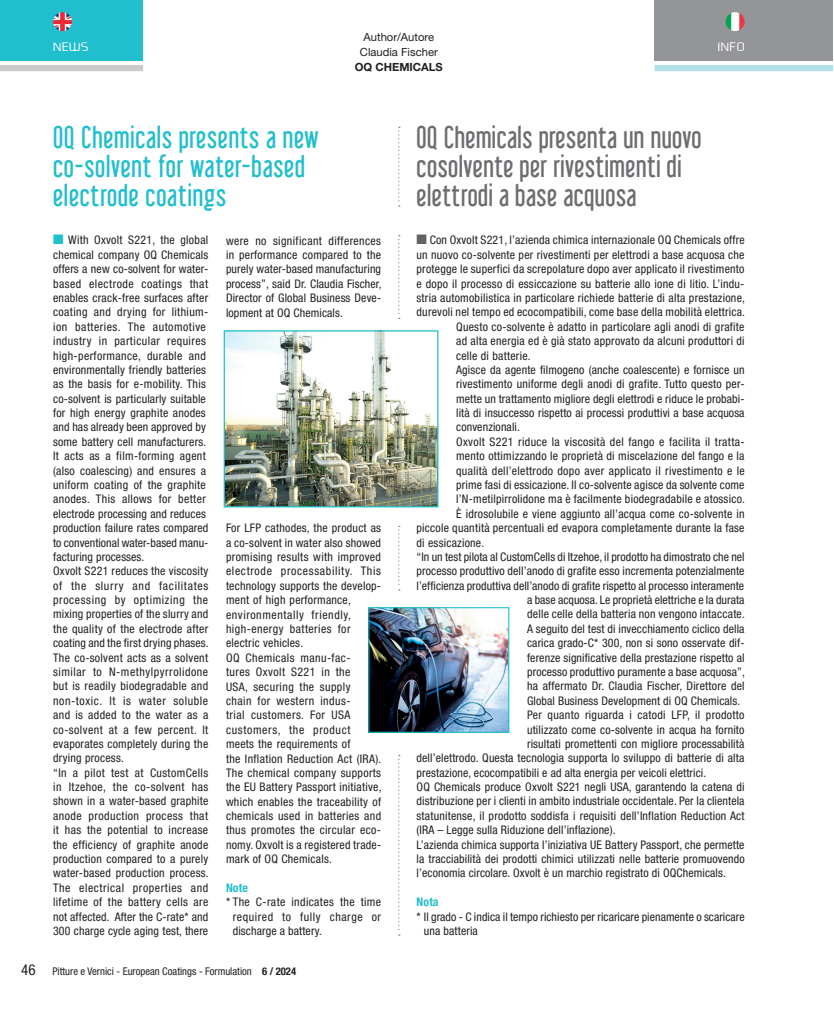
<style>
.page{position:relative;width:834px;height:1011px;background:#fff}
.page>*{position:absolute;margin:0;border:0;box-sizing:border-box;transform-origin:0 0}
.t1{font:27.5px/28.8px "Libel Suit";letter-spacing:.02em;color:#6c6d70}
.t2{font:27.5px/28.8px "Libel Suit";letter-spacing:.03em;color:#21bece}
.t3{font:12.5px "Ea Designer";letter-spacing:.025em;color:#fff}
.t4{font:condensed 11.88px/14.4px "Helvetica Neue";letter-spacing:.02em;color:#231f20}
.t5{font:700 condensed 11.88px "Helvetica Neue";letter-spacing:.01em;color:#21bece}
.t6{font:11.25px/15px "Helvetica Neue";color:#231f20;text-align:center}
.t7{font:700 11.25px "Helvetica Neue";color:#231f20}
.t8{font:condensed 10.62px "Helvetica Neue";color:#231f20}
.s1{color:#21bece}
.s2{font-size:15px}
.s3{font-weight:700}
.s4{color:#636366}
</style>
<div class="page">
<div style="left:0;top:0;width:143px;height:61px;background:#21bece"></div>
<div style="left:654px;top:65px;width:179px;height:6px;background:#b3e1e9"></div>
<img style="left:53px;top:12px;width:19px;height:19px;border-radius:9px">
<div style="left:0;top:65px;width:143px;height:6px;background:#cacbcd"></div>
<img style="left:226px;top:332px;width:210px;height:173px">
<div style="left:224px;top:330px;width:214px;height:177px;border:1px solid #21bece"></div>
<img style="left:370px;top:609px;width:137px;height:122px">
<div style="left:368px;top:607px;width:141px;height:126px;border:1px solid #21bece"></div>
<svg style="left:398px;top:127px;width:2px;height:80px"></svg>
<svg style="left:398px;top:235px;width:2px;height:84px"></svg>
<svg style="left:398px;top:755px;width:2px;height:180px"></svg>
<svg style="left:398px;top:526px;width:2px;height:64px"></svg>
<div style="left:654px;top:0;width:179px;height:61px;background:#939598"></div>
<p class="t6" style="left:360px;top:29px;width:79px">Author/Autore<br>Claudia Fischer</p>
<p class="t7" style="left:355px;top:60px;width:90px">OQ CHEMICALS</p>
<p class="t3" style="left:53px;top:40px;width:37px">NEWS</p>
<p class="t3" style="left:717px;top:40px;width:28px">INFO</p>
<h1 class="t2" style="left:53px;top:123px;width:267px">OQ Chemicals presents a new co-solvent for water-based electrode coatings</h1>
<h1 class="t1" style="left:416px;top:123px;width:286px">OQ Chemicals presenta un nuovo cosolvente per rivestimenti di elettrodi a base acquosa</h1>
<p class="t4" style="left:53px;top:233px;width:157px"><span class="s1">■</span> With Oxvolt S221, the global chemical company OQ Chemicals offers a new co-solvent for water&shy;based electrode coatings that enables crack-free surfaces after coating and drying for lithium&shy;ion batteries. The automotive industry in particular requires high-performance, durable and environmentally friendly batteries as the basis for e-mobility. This co-solvent is particularly suitable for high energy graphite anodes and has already been approved by some battery cell manufacturers.<br>It acts as a film-forming agent (also coalescing) and ensures a uniform coating of the graphite anodes. This allows for better electrode processing and reduces production failure rates compared to conventional water-based manu&shy;facturing processes.<br>Oxvolt S221 reduces the viscosity of the slurry and facilitates processing by optimizing the mixing properties of the slurry and the quality of the electrode after coating and the first drying phases.<br>The co-solvent acts as a solvent similar to N-methylpyrrolidone but is readily biodegradable and non-toxic. It is water soluble and is added to the water as a co-solvent at a few percent. It evaporates completely during the drying process.<br>“In a pilot test at CustomCells in Itzehoe, the co-solvent has shown in a water-based graphite anode production process that it has the potential to increase the efficiency of graphite anode production compared to a purely water-based production process.<br>The electrical properties and lifetime of the battery cells are not affected. After the C-rate* and<br>300 charge cycle aging test, there</p>
<p class="t4" style="left:226px;top:233px;width:157px;text-align:justify">were no significant differences in performance compared to the purely water-based manufacturing process”, said Dr. Claudia Fischer, Director of Global Business Deve&shy;lopment at OQ Chemicals.</p>
<p class="t4" style="left:226px;top:521px;width:157px">For LFP cathodes, the product as a co-solvent in water also showed promising results with improved electrode processability. This technology supports the develop&shy;ment of high performance, environmentally friendly, high-energy batteries for electric vehicles.<br>OQ Chemicals manu-fac-<br>tures Oxvolt S221 in the<br>USA, securing the supply<br>chain for western indus-<br>trial customers. For USA customers, the product meets the requirements of<br>the Inflation Reduction Act (IRA).<br>The chemical company supports the EU Battery Passport initiative, which enables the traceability of chemicals used in batteries and thus promotes the circular eco&shy;nomy. Oxvolt is a registered trade&shy;mark of OQ Chemicals.</p>
<p class="t5" style="left:226px;top:880px;width:23px">Note</p>
<p class="t4" style="left:233px;top:895px;width:150px;text-align:justify;text-indent:-7px">* The C-rate indicates the time required to fully charge or discharge a battery.</p>
<p class="t8" style="left:21px;top:965px;width:276px"><span class="s2">46</span> Pitture e Vernici - European Coatings - Formulation <span class="s3">6 / 2024</span></p>
<p class="t4" style="left:416px;top:233px;width:330px"><span class="s4">■</span> Con Oxvolt S221, l’azienda chimica internazionale OQ Chemicals offre</p>
<p class="t4" style="left:416px;top:247px;width:329px">un nuovo co-solvente per rivestimenti per elettrodi a base acquosa che</p>
<p class="t4" style="left:416px;top:262px;width:329px">protegge le superfici da screpolature dopo aver applicato il rivestimento</p>
<p class="t4" style="left:416px;top:276px;width:329px">e dopo il processo di essiccazione su batterie allo ione di litio. L’indu-</p>
<p class="t4" style="left:416px;top:290px;width:330px">stria automobilistica in particolare richiede batterie di alta prestazione,</p>
<p class="t4" style="left:416px;top:305px;width:330px">durevoli nel tempo ed ecocompatibili, come base della mobilità elettrica.</p>
<p class="t4" style="left:456px;top:319px;width:290px">Questo co-solvente è adatto in particolare agli anodi di grafite</p>
<p class="t4" style="left:456px;top:334px;width:290px">ad alta energia ed è già stato approvato da alcuni produttori di</p>
<p class="t4" style="left:456px;top:348px;width:76px">celle di batterie.</p>
<p class="t4" style="left:456px;top:362px;width:290px">Agisce da agente filmogeno (anche coalescente) e fornisce un</p>
<p class="t4" style="left:456px;top:377px;width:290px">rivestimento uniforme degli anodi di grafite. Tutto questo per-</p>
<p class="t4" style="left:456px;top:391px;width:290px">mette un trattamento migliore degli elettrodi e riduce le probabi-</p>
<p class="t4" style="left:456px;top:405px;width:290px">lità di insuccesso rispetto ai processi produttivi a base acquosa</p>
<p class="t4" style="left:456px;top:420px;width:65px">convenzionali.</p>
<p class="t4" style="left:456px;top:434px;width:290px">Oxvolt S221 riduce la viscosità del fango e facilita il tratta-</p>
<p class="t4" style="left:456px;top:449px;width:290px">mento ottimizzando le proprietà di miscelazione del fango e la</p>
<p class="t4" style="left:456px;top:463px;width:290px">qualità dell’elettrodo dopo aver applicato il rivestimento e le</p>
<p class="t4" style="left:456px;top:477px;width:290px">prime fasi di essicazione. Il co-solvente agisce da solvente come</p>
<p class="t4" style="left:456px;top:492px;width:290px">l’N-metilpirrolidone ma è facilmente biodegradabile e atossico.</p>
<p class="t4" style="left:456px;top:506px;width:290px">È idrosolubile e viene aggiunto all’acqua come co-solvente in</p>
<p class="t4" style="left:416px;top:520px;width:329px">piccole quantità percentuali ed evapora completamente durante la fase</p>
<p class="t4" style="left:416px;top:535px;width:69px">di essicazione.</p>
<p class="t4" style="left:416px;top:549px;width:329px">“In un test pilota al CustomCells di Itzehoe, il prodotto ha dimostrato che nel</p>
<p class="t4" style="left:416px;top:564px;width:329px">processo produttivo dell’anodo di grafite esso incrementa potenzialmente</p>
<p class="t4" style="left:416px;top:578px;width:329px">l’efficienza produttiva dell’anodo di grafite rispetto al processo interamente</p>
<p class="t4" style="left:527px;top:592px;width:219px">a base acquosa. Le proprietà elettriche e la durata</p>
<p class="t4" style="left:527px;top:607px;width:219px">delle celle della batteria non vengono intaccate.</p>
<p class="t4" style="left:527px;top:621px;width:219px">A seguito del test di invecchiamento ciclico della</p>
<p class="t4" style="left:527px;top:636px;width:219px">carica grado-C* 300, non si sono osservate dif-</p>
<p class="t4" style="left:527px;top:650px;width:219px">ferenze significative della prestazione rispetto al</p>
<p class="t4" style="left:527px;top:664px;width:219px">processo produttivo puramente a base acquosa”,</p>
<p class="t4" style="left:527px;top:679px;width:219px">ha affermato Dr. Claudia Fischer, Direttore del</p>
<p class="t4" style="left:527px;top:693px;width:215px">Global Business Development di OQ Chemicals.</p>
<p class="t4" style="left:527px;top:707px;width:219px">Per quanto riguarda i catodi LFP, il prodotto</p>
<p class="t4" style="left:527px;top:722px;width:219px">utilizzato come co-solvente in acqua ha fornito</p>
<p class="t4" style="left:527px;top:736px;width:219px">risultati promettenti con migliore processabilità</p>
<p class="t4" style="left:416px;top:751px;width:329px">dell’elettrodo. Questa tecnologia supporta lo sviluppo di batterie di alta</p>
<p class="t4" style="left:416px;top:765px;width:291px">prestazione, ecocompatibili e ad alta energia per veicoli elettrici.</p>
<p class="t4" style="left:416px;top:779px;width:329px">OQ Chemicals produce Oxvolt S221 negli USA, garantendo la catena di</p>
<p class="t4" style="left:416px;top:794px;width:329px">distribuzione per i clienti in ambito industriale occidentale. Per la clientela</p>
<p class="t4" style="left:416px;top:808px;width:329px">statunitense, il prodotto soddisfa i requisiti dell’Inflation Reduction Act</p>
<p class="t4" style="left:416px;top:822px;width:200px">(IRA – Legge sulla Riduzione dell’inflazione).</p>
<p class="t4" style="left:416px;top:837px;width:329px">L’azienda chimica supporta l’iniziativa UE Battery Passport, che permette</p>
<p class="t4" style="left:416px;top:851px;width:329px">la tracciabilità dei prodotti chimici utilizzati nelle batterie promuovendo</p>
<p class="t4" style="left:416px;top:866px;width:311px">l’economia circolare. Oxvolt è un marchio registrato di OQChemicals.</p>
<p class="t5" style="left:416px;top:894px;width:24px">Nota</p>
<p class="t4" style="left:424px;top:909px;width:322px;text-indent:-7px">* Il grado - C indica il tempo richiesto per ricaricare pienamente o scaricare una batteria</p>
</div>
